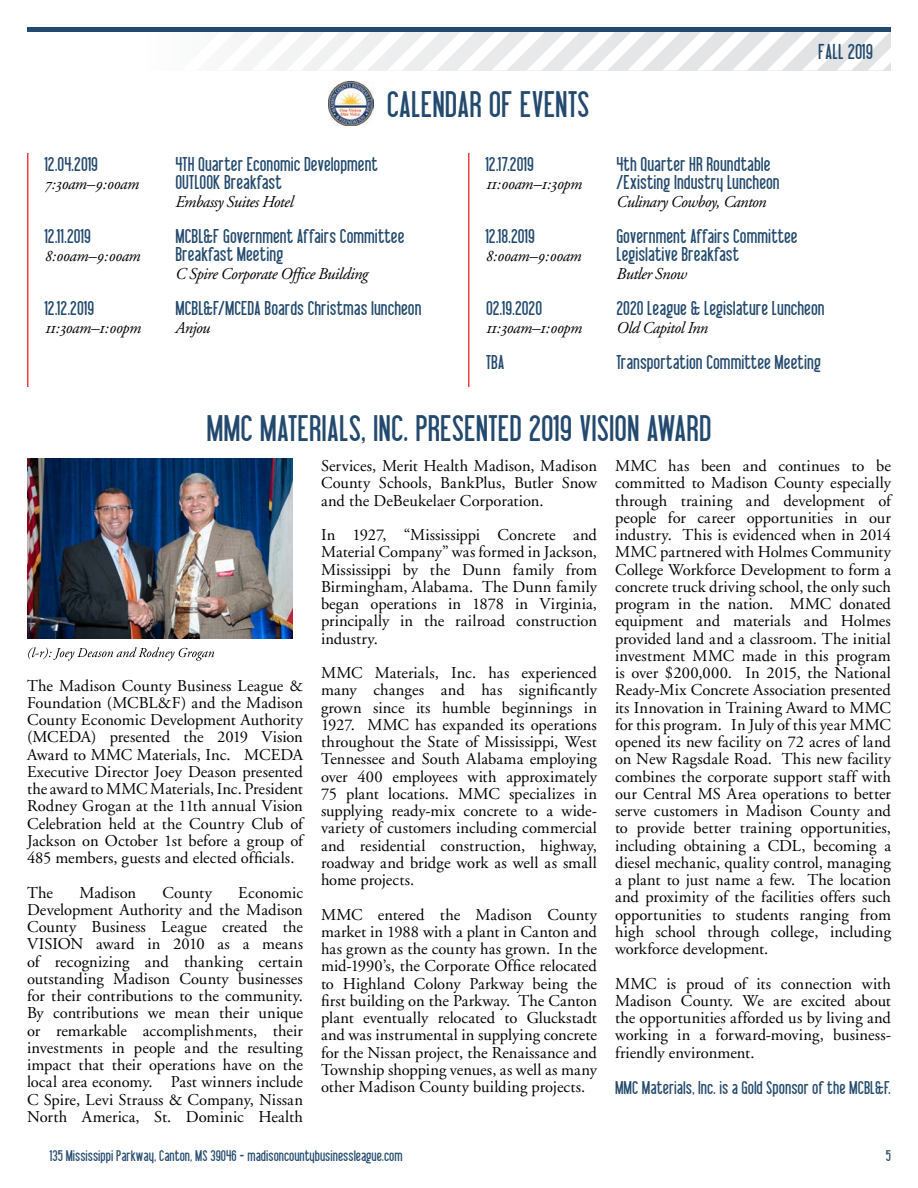
<style>
.page{position:relative;width:918px;height:1188px;background:#fff}
.page>*{position:absolute;margin:0;border:0;box-sizing:border-box;transform-origin:0 0}
.t1{font:36px "Libel Suit";letter-spacing:-.005em;color:#234a6e}
.t2{font:21px "Libel Suit";color:#234a6e}
.t3{font:19.5px "Libel Suit";color:#234a6e}
.t4{font:18px "Libel Suit";color:#234a6e}
.t5{font:16.5px/17.2px "Adobe Garamond";letter-spacing:.005em;color:#000;text-align:justify}
.t6{font:italic 16.5px "Adobe Garamond";letter-spacing:-.03em;color:#000}
.t7{font:16.5px "Adobe Garamond Italic Os F";letter-spacing:-.03em;color:#000}
.t8{font:15px "Libel Suit";color:#234a6e}
</style>
<div class="page">
<svg style="left:252px;top:32px;width:639px;height:39px"></svg>
<div style="left:27px;top:27px;width:864px;height:5px;background:#234a6e"></div>
<img style="left:328px;top:82px;width:45px;height:44px">
<hr style="left:27px;top:153px;width:1px;height:234px;background:#ef3e42">
<hr style="left:468px;top:153px;width:2px;height:234px;background:#ef3e42">
<img style="left:27px;top:459px;width:265px;height:180px">
<svg style="left:28px;top:647px;width:186px;height:14px"></svg>
<p class="t1" style="left:387px;top:86px;width:205px">CALENDAR OF EVENTS</p>
<p class="t2" style="left:818px;top:41px;width:56px">FALL 2019</p>
<p class="t3" style="left:45px;top:154px;width:55px">12.04.2019</p>
<p class="t3" style="left:175px;top:154px;width:204px">4TH Quarter Economic Development</p>
<p class="t7" style="left:45px;top:175px;width:96px">7:30am–9:00am</p>
<p class="t3" style="left:175px;top:172px;width:108px">OUTLOOK Breakfast</p>
<p class="t6" style="left:175px;top:193px;width:119px">Embassy Suites Hotel</p>
<p class="t3" style="left:45px;top:226px;width:47px">12.11.2019</p>
<p class="t3" style="left:175px;top:226px;width:231px">MCBL&amp;F Government Affairs Committee</p>
<p class="t7" style="left:45px;top:247px;width:97px">8:00am–9:00am</p>
<p class="t3" style="left:176px;top:244px;width:109px">Breakfast Meeting</p>
<p class="t6" style="left:175px;top:265px;width:194px">C Spire Corporate Office Building</p>
<p class="t3" style="left:45px;top:298px;width:51px">12.12.2019</p>
<p class="t3" style="left:176px;top:298px;width:248px">MCBL&amp;F/MCEDA Boards Christmas luncheon</p>
<p class="t7" style="left:45px;top:319px;width:98px">11:30am–1:00pm</p>
<p class="t6" style="left:176px;top:319px;width:36px">Anjou</p>
<p class="t3" style="left:486px;top:154px;width:49px">12.17.2019</p>
<p class="t3" style="left:616px;top:154px;width:156px">4th Quarter HR Roundtable</p>
<p class="t7" style="left:486px;top:175px;width:98px">11:00am–1:30pm</p>
<p class="t3" style="left:617px;top:172px;width:165px">/Existing Industry Luncheon</p>
<p class="t6" style="left:616px;top:193px;width:152px">Culinary Cowboy, Canton</p>
<p class="t3" style="left:486px;top:226px;width:51px">12.18.2019</p>
<p class="t3" style="left:616px;top:226px;width:183px">Government Affairs Committee</p>
<p class="t7" style="left:486px;top:247px;width:97px">8:00am–9:00am</p>
<p class="t3" style="left:617px;top:244px;width:124px">Legislative Breakfast</p>
<p class="t6" style="left:616px;top:265px;width:72px">Butler Snow</p>
<p class="t3" style="left:486px;top:298px;width:58px">02.19.2020</p>
<p class="t3" style="left:616px;top:298px;width:210px">2020 League &amp; Legislature Luncheon</p>
<p class="t7" style="left:486px;top:319px;width:98px">11:30am–1:00pm</p>
<p class="t6" style="left:616px;top:319px;width:93px">Old Capitol Inn</p>
<p class="t3" style="left:486px;top:352px;width:20px">TBA</p>
<p class="t3" style="left:616px;top:352px;width:206px">Transportation Committee Meeting</p>
<p class="t1" style="left:206px;top:410px;width:507px">MMC MATERIALS, INC. PRESENTED 2019 VISION AWARD</p>
<p class="t5" style="left:27px;top:677px;width:278px">The Madison County Business League &amp; Foundation (MCBL&amp;F) and the Madison County Economic Development Authority (MCEDA) presented the 2019 Vision Award to MMC Materials, Inc. MCEDA Executive Director Joey Deason presented the award to MMC Materials, Inc. President Rodney Grogan at the 11th annual Vision Celebration held at the Country Club of Jackson on October 1st before a group of 485 members, guests and elected officials.</p>
<p class="t5" style="left:27px;top:884px;width:28px">The</p>
<p class="t5" style="left:79px;top:884px;width:58px">Madison</p>
<p class="t5" style="left:162px;top:884px;width:51px">County</p>
<p class="t5" style="left:27px;top:884px;width:278px;text-indent:211px">Economic Development Authority and the Madison County Business League created the VISION award in 2010 as a means of recognizing and thanking certain outstanding Madison County businesses for their contributions to the community.<br>By contributions we mean their unique or remarkable accomplishments, their investments in people and the resulting impact that their operations have on the local area economy. Past winners include C Spire, Levi Strauss &amp; Company, Nissan North America, St. Dominic Health</p>
<p class="t5" style="left:321px;top:458px;width:278px">Services, Merit Health Madison, Madison County Schools, BankPlus, Butler Snow and the DeBeukelaer Corporation.</p>
<p class="t5" style="left:321px;top:527px;width:278px">In 1927, “Mississippi Concrete and Material Company” was formed in Jackson, Mississippi by the Dunn family from Birmingham, Alabama. The Dunn family began operations in 1878 in Virginia, principally in the railroad construction industry.</p>
<p class="t5" style="left:321px;top:665px;width:278px">MMC Materials, Inc. has experienced many changes and has significantly grown since its humble beginnings in 1927. MMC has expanded its operations throughout the State of Mississippi, West Tennessee and South Alabama employing over 400 employees with approximately 75 plant locations. MMC specializes in supplying ready-mix concrete to a wide&shy;variety of customers including commercial and residential construction, highway, roadway and bridge work as well as small home projects.</p>
<p class="t5" style="left:321px;top:906px;width:278px">MMC entered the Madison County market in 1988 with a plant in Canton and has grown as the county has grown. In the mid-1990’s, the Corporate Office relocated to Highland Colony Parkway being the first building on the Parkway. The Canton plant eventually relocated to Gluckstadt and was instrumental in supplying concrete for the Nissan project, the Renaissance and Township shopping venues, as well as many other Madison County building projects.</p>
<p class="t5" style="left:615px;top:458px;width:278px">MMC has been and continues to be committed to Madison County especially through training and development of people for career opportunities in our industry. This is evidenced when in 2014<br>MMC partnered with Holmes Community College Workforce Development to form a concrete truck driving school, the only such program in the nation. MMC donated equipment and materials and Holmes provided land and a classroom. The initial investment MMC made in this program is over $200,000. In 2015, the National Ready-Mix Concrete Association presented its Innovation in Training Award to MMC for this program. In July of this year MMC opened its new facility on 72 acres of land on New Ragsdale Road. This new facility combines the corporate support staff with our Central MS Area operations to better serve customers in Madison County and to provide better training opportunities, including obtaining a CDL, becoming a diesel mechanic, quality control, managing a plant to just name a few. The location and proximity of the facilities offers such opportunities to students ranging from high school through college, including workforce development.</p>
<p class="t5" style="left:615px;top:975px;width:278px">MMC is proud of its connection with Madison County. We are excited about the opportunities afforded us by living and working in a forward-moving, business&shy;friendly environment.</p>
<p class="t4" style="left:615px;top:1078px;width:278px">MMC Materials, Inc. is a Gold Sponsor of the MCBL&amp;F.</p>
<p class="t8" style="left:50px;top:1148px;width:354px">135 Mississippi Parkway, Canton, MS 39046 - madisoncountybusinessleague.com</p>
<p class="t8" style="left:886px;top:1148px;width:7px">5</p>
</div>
